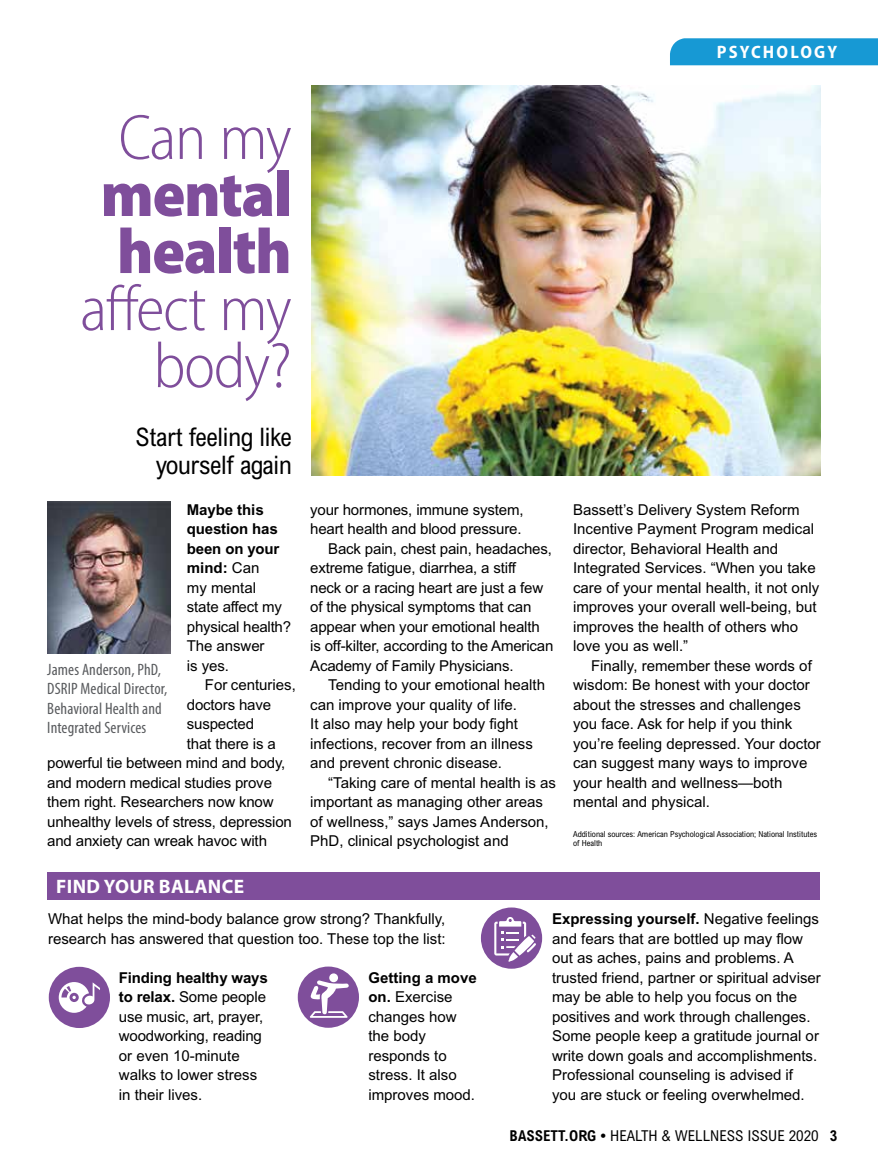
<style>
.page{position:relative;width:878px;height:1175px;background:#fff}
.page>*{position:absolute;margin:0;border:0;box-sizing:border-box;transform-origin:0 0}
.t1{font:300 semi-condensed 64.5px/57px "Myriad Pro";letter-spacing:-.02em;color:#7f4e9b;text-align:right}
.t2{font:900 semi-condensed 64.5px/57px "Myriad Pro";letter-spacing:-.02em;color:#7f4e9b}
.t3{font:condensed 25.5px/28.5px "Arial MT Std";letter-spacing:-.01em;color:#000;text-align:right}
.t4{font:700 19.5px "Myriad Pro";letter-spacing:.02em;color:#fff}
.t5{font:700 semi-condensed 18px "Myriad Pro";letter-spacing:.12em;color:#fff}
.t6{font:condensed 16.5px/19.5px "Myriad Pro";letter-spacing:.01em;color:#595b5e}
.t7{font:15px/19.5px "Arial MT Std";color:#000}
.t8{font:condensed 15px "Arial MT Std";color:#000}
.t9{font:condensed 8.25px/9px "Arial MT Std";color:#000}
.s1{font-weight:700}
</style>
<div class="page">
<div style="left:47px;top:872px;width:772px;height:27px;background:#7f4e9b"></div>
<div style="left:670px;top:38px;width:208px;height:27px;background:#1799d4"></div>
<img style="left:47px;top:501px;width:123px;height:152px">
<img style="left:312px;top:85px;width:508px;height:390px">
<div style="left:49px;top:966px;width:61px;height:62px;background:#7f4e9b;border-radius:50%"></div>
<svg style="left:59px;top:982px;width:41px;height:30px"></svg>
<div style="left:298px;top:966px;width:61px;height:61px;background:#7f4e9b;border-radius:50%"></div>
<div style="left:329px;top:973px;width:9px;height:9px;background:#fff;border-radius:50%"></div>
<svg style="left:310px;top:980px;width:39px;height:37px"></svg>
<div style="left:481px;top:907px;width:61px;height:61px;background:#7f4e9b;border-radius:50%"></div>
<svg style="left:494px;top:917px;width:42px;height:44px"></svg>
<p class="t5" style="left:716px;top:41px;width:122px">PSYCHOLOGY</p>
<h1 class="t1" style="left:119px;top:108px;width:175px">Can my</h1>
<h1 class="t2" style="left:101px;top:163px;width:192px">mental health</h1>
<h1 class="t1" style="left:80px;top:280px;width:213px">affect my body?</h1>
<h2 class="t3" style="left:135px;top:422px;width:158px">Start feeling like yourself again</h2>
<p class="t7" style="left:187px;top:499px;width:106px"><span class="s1">Maybe this question has been on your mind:</span> Can<br>my mental state affect my physical health?<br>The answer<br>is yes.</p>
<p class="t7" style="left:205px;top:675px;width:92px">For centuries,</p>
<p class="t7" style="left:187px;top:694px;width:86px">doctors have</p>
<p class="t7" style="left:187px;top:714px;width:69px">suspected</p>
<p class="t7" style="left:187px;top:733px;width:90px">that there is a</p>
<p class="t7" style="left:47px;top:753px;width:240px">powerful tie between mind and body,</p>
<p class="t7" style="left:47px;top:772px;width:226px">and modern medical studies prove</p>
<p class="t7" style="left:47px;top:792px;width:228px">them right. Researchers now know</p>
<p class="t7" style="left:47px;top:811px;width:246px">unhealthy levels of stress, depression</p>
<p class="t7" style="left:47px;top:831px;width:221px">and anxiety can wreak havoc with</p>
<p class="t6" style="left:47px;top:659px;width:122px">James Anderson, PhD,<br>DSRIP Medical Director,<br>Behavioral Health and<br>Integrated Services</p>
<h3 class="t4" style="left:56px;top:874px;width:189px">FIND YOUR BALANCE</h3>
<p class="t7" style="left:310px;top:499px;width:215px">your hormones, immune system,</p>
<p class="t7" style="left:310px;top:519px;width:213px">heart health and blood pressure.</p>
<p class="t7" style="left:328px;top:538px;width:225px">Back pain, chest pain, headaches,</p>
<p class="t7" style="left:310px;top:558px;width:207px">extreme fatigue, diarrhea, a stiff</p>
<p class="t7" style="left:310px;top:577px;width:235px">neck or a racing heart are just a few</p>
<p class="t7" style="left:310px;top:597px;width:223px">of the physical symptoms that can</p>
<p class="t7" style="left:310px;top:616px;width:231px">appear when your emotional health</p>
<p class="t7" style="left:310px;top:636px;width:245px">is off-kilter, according to the American</p>
<p class="t7" style="left:310px;top:655px;width:205px">Academy of Family Physicians.</p>
<p class="t7" style="left:328px;top:675px;width:218px">Tending to your emotional health</p>
<p class="t7" style="left:310px;top:694px;width:208px">can improve your quality of life.</p>
<p class="t7" style="left:310px;top:714px;width:209px">It also may help your body fight</p>
<p class="t7" style="left:310px;top:733px;width:224px">infections, recover from an illness</p>
<p class="t7" style="left:310px;top:753px;width:193px">and prevent chronic disease.</p>
<p class="t7" style="left:328px;top:772px;width:229px">“Taking care of mental health is as</p>
<p class="t7" style="left:310px;top:792px;width:234px">important as managing other areas</p>
<p class="t7" style="left:310px;top:811px;width:240px">of wellness,” says James Anderson,</p>
<p class="t7" style="left:310px;top:831px;width:200px">PhD, clinical psychologist and</p>
<p class="t7" style="left:573px;top:499px;width:247px">Bassett’s Delivery System Reform Incentive Payment Program medical director, Behavioral Health and Integrated Services. “When you take care of your mental health, it not only improves your overall well-being, but improves the health of others who love you as well.”</p>
<p class="t7" style="left:573px;top:655px;width:249px;text-indent:18px">Finally, remember these words of wisdom: Be honest with your doctor about the stresses and challenges you face. Ask for help if you think you’re feeling depressed. Your doctor can suggest many ways to improve your health and wellness—both mental and physical.</p>
<p class="t9" style="left:573px;top:829px;width:245px">Additional sources: American Psychological Association; National Institutes of Health</p>
<p class="t7" style="left:48px;top:909px;width:399px">What helps the mind-body balance grow strong? Thankfully, research has answered that question too. These top the list:</p>
<p class="t7" style="left:119px;top:967px;width:150px"><span class="s1">Finding healthy ways to relax.</span> Some people use music, art, prayer, woodworking, reading or even 10-minute walks to lower stress in their lives.</p>
<p class="t7" style="left:368px;top:967px;width:110px"><span class="s1">Getting a move on.</span> Exercise changes how the body responds to stress. It also improves mood.</p>
<p class="t7" style="left:552px;top:909px;width:270px"><span class="s1">Expressing yourself.</span> Negative feelings and fears that are bottled up may flow out as aches, pains and problems. A trusted friend, partner or spiritual adviser may be able to help you focus on the positives and work through challenges.<br>Some people keep a gratitude journal or write down goals and accomplishments.<br>Professional counseling is advised if you are stuck or feeling overwhelmed.</p>
<p class="t8" style="left:509px;top:1126px;width:329px"><span class="s1">BASSETT.ORG •</span> HEALTH &amp; WELLNESS ISSUE 2020 <span class="s1">3</span></p>
</div>
